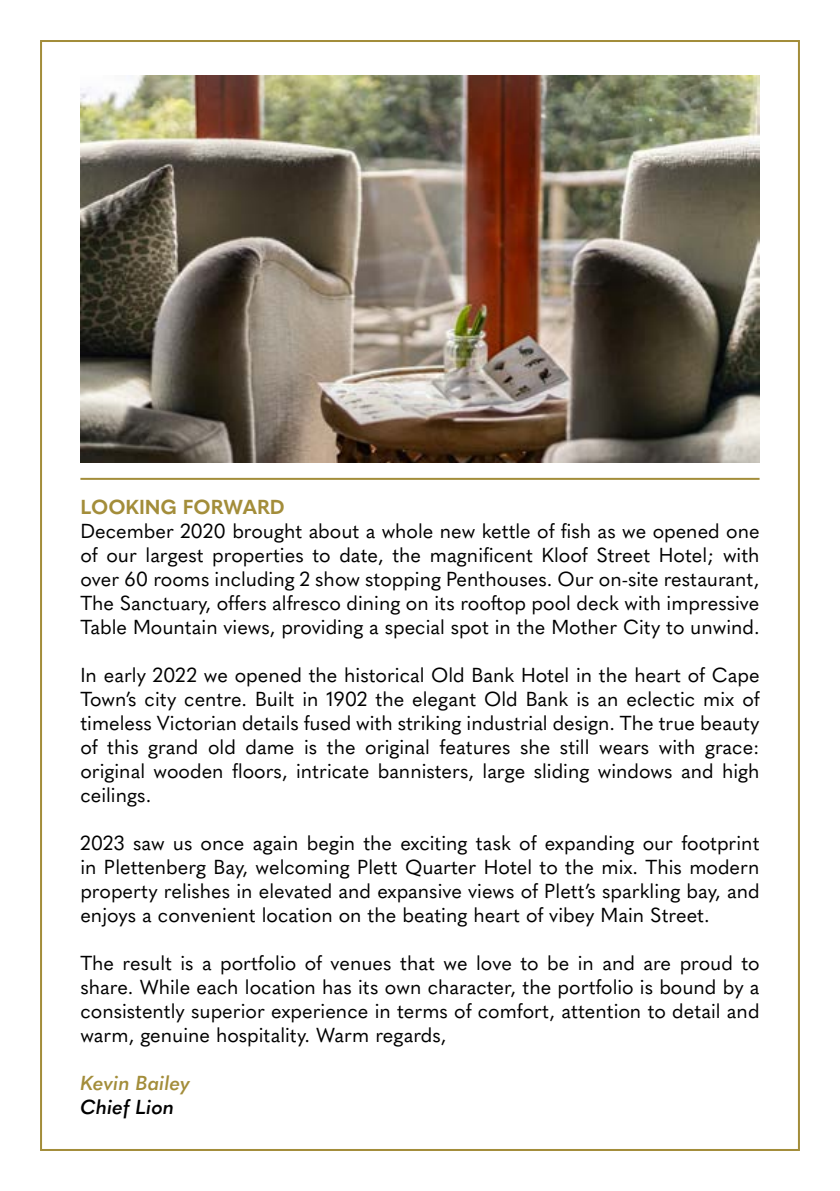
<style>
.page{position:relative;width:840px;height:1191px;background:#fff}
.page>*{position:absolute;margin:0;border:0;box-sizing:border-box;transform-origin:0 0}
.t1{font:20px/24px "Quasimoda";color:#000;text-align:justify}
.t2{font:700 20px "Quasimoda";color:#a38d3a}
.t3{font:italic 600 20px "Quasimoda";color:#a38d3a}
.t4{font:italic 600 20px "Quasimoda";color:#000}
</style>
<div class="page">
<hr style="left:80px;top:478px;width:679px;height:2px;background:#a38d3a">
<img style="left:80px;top:75px;width:679px;height:388px">
<p class="t2" style="left:80px;top:491px;width:206px">LOOKING FORWARD</p>
<p class="t1" style="left:80px;top:517px;width:680px">December 2020 brought about a whole new kettle of fish as we opened one of our largest properties to date, the magnificent Kloof Street Hotel; with over 60 rooms including 2 show stopping Penthouses. Our on-site restaurant, The Sanctuary, offers alfresco dining on its rooftop pool deck with impressive Table Mountain views, providing a special spot in the Mother City to unwind.</p>
<p class="t1" style="left:80px;top:661px;width:680px">In early 2022 we opened the historical Old Bank Hotel in the heart of Cape Town’s city centre. Built in 1902 the elegant Old Bank is an eclectic mix of timeless Victorian details fused with striking industrial design. The true beauty of this grand old dame is the original features she still wears with grace: original wooden floors, intricate bannisters, large sliding windows and high ceilings.</p>
<p class="t1" style="left:80px;top:829px;width:680px">2023 saw us once again begin the exciting task of expanding our footprint in Plettenberg Bay, welcoming Plett Quarter Hotel to the mix. This modern property relishes in elevated and expansive views of Plett’s sparkling bay, and enjoys a convenient location on the beating heart of vibey Main Street.</p>
<p class="t1" style="left:80px;top:949px;width:680px">The result is a portfolio of venues that we love to be in and are proud to share. While each location has its own character, the portfolio is bound by a consistently superior experience in terms of comfort, attention to detail and warm, genuine hospitality. Warm regards,</p>
<p class="t3" style="left:80px;top:1067px;width:111px">Kevin Bailey</p>
<p class="t4" style="left:80px;top:1091px;width:96px">Chief Lion</p>
</div>
